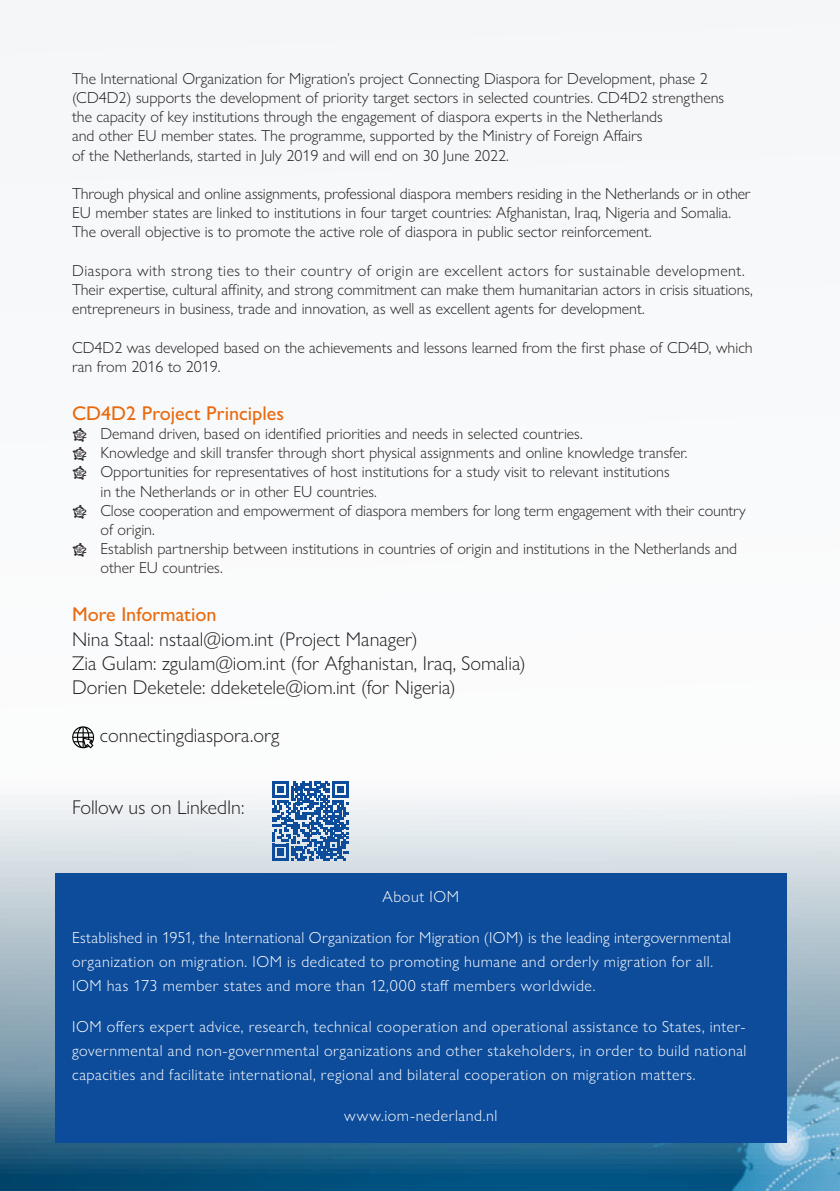
<style>
.page{position:relative;width:840px;height:1191px;background:#fff}
.page>*{position:absolute;margin:0;border:0;box-sizing:border-box;transform-origin:0 0}
.body_text{font:300 20px "Gill Sans Nova";color:#231f20}
.Kop_achter{font:500 20px "Gill Sans Nova";color:#e86a0f}
.body_text-2{font:300 16px/19.2px "Gill Sans Nova";color:#231f20}
.info_IOM{font:300 16px/24px "Gill Sans Nova";letter-spacing:.035em;color:#fff}
.s1{font-family:"Yvonnie";font-weight:400}
</style>
<div class="page">
<img style="left:0;top:0;width:839px;height:1191px">
<div style="left:55px;top:873px;width:731px;height:50px;background:#0d4c9b"></div>
<div style="left:55px;top:914px;width:731px;height:98px;background:#0d4c9b"></div>
<div style="left:55px;top:1003px;width:731px;height:98px;background:#0d4c9b"></div>
<div style="left:55px;top:1092px;width:731px;height:50px;background:#0d4c9b"></div>
<svg style="left:272px;top:781px;width:76px;height:80px;background:#5984b8"></svg>
<svg style="left:72px;top:726px;width:22px;height:22px"></svg>
<p class="body_text-2" style="left:72px;top:68px;width:637px">The International Organization for Migration’s project Connecting Diaspora for Development, phase 2</p>
<p class="body_text-2" style="left:72px;top:88px;width:653px">(CD4D2) supports the development of priority target sectors in selected countries. CD4D2 strengthens the capacity of key institutions through the engagement of diaspora experts in the Netherlands<br>and other EU member states. The programme, supported by the Ministry of Foreign Affairs<br>of the Netherlands, started in July 2019 and will end on 30 June 2022.</p>
<p class="body_text-2" style="left:72px;top:184px;width:679px">Through physical and online assignments, professional diaspora members residing in the Netherlands or in other<br>EU member states are linked to institutions in four target countries: Afghanistan, Iraq, Nigeria and Somalia.<br>The overall objective is to promote the active role of diaspora in public sector reinforcement.</p>
<p class="body_text-2" style="left:72px;top:260px;width:682px">Diaspora with strong ties to their country of origin are excellent actors for sustainable development.<br>Their expertise, cultural affinity, and strong commitment can make them humanitarian actors in crisis situations, entrepreneurs in business, trade and innovation, as well as excellent agents for development.</p>
<p class="body_text-2" style="left:72px;top:337px;width:681px">CD4D2 was developed based on the achievements and lessons learned from the first phase of CD4D, which ran from 2016 to 2019.</p>
<p class="Kop_achter" style="left:72px;top:401px;width:213px">CD4D2 Project Principles</p>
<p class="body_text-2" style="left:72px;top:424px;width:512px"><span class="s1">!</span> Demand driven, based on identified priorities and needs in selected countries.</p>
<p class="body_text-2" style="left:72px;top:443px;width:616px"><span class="s1">!</span> Knowledge and skill transfer through short physical assignments and online knowledge transfer.</p>
<p class="body_text-2" style="left:100px;top:462px;width:570px;text-indent:-28px"><span class="s1">!</span> Opportunities for representatives of host institutions for a study visit to relevant institutions in the Netherlands or in other EU countries.</p>
<p class="body_text-2" style="left:100px;top:500px;width:646px;text-indent:-28px"><span class="s1">!</span> Close cooperation and empowerment of diaspora members for long term engagement with their country of origin.</p>
<p class="body_text-2" style="left:100px;top:539px;width:638px;text-indent:-28px"><span class="s1">!</span> Establish partnership between institutions in countries of origin and institutions in the Netherlands and other EU countries.</p>
<p class="Kop_achter" style="left:72px;top:602px;width:146px">More Information</p>
<p class="body_text" style="left:72px;top:626px;width:347px">Nina Staal: nstaal@iom.int (Project Manager)</p>
<p class="body_text" style="left:72px;top:650px;width:455px">Zia Gulam: zgulam@iom.int (for Afghanistan, Iraq, Somalia)</p>
<p class="body_text" style="left:72px;top:674px;width:385px">Dorien Deketele: ddeketele@iom.int (for Nigeria)</p>
<p class="body_text" style="left:100px;top:722px;width:181px">connectingdiaspora.org</p>
<p class="body_text" style="left:72px;top:794px;width:174px">Follow us on LinkedIn:</p>
<p class="info_IOM" style="left:382px;top:884px;width:78px">About IOM</p>
<p class="info_IOM" style="left:72px;top:925px;width:660px">Established in 1951, the International Organization for Migration (IOM) is the leading intergovernmental organization on migration. IOM is dedicated to promoting humane and orderly migration for all.<br>IOM has 173 member states and more than 12,000 staff members worldwide.</p>
<p class="info_IOM" style="left:72px;top:1014px;width:675px;text-align:justify">IOM offers expert advice, research, technical cooperation and operational assistance to States, inter&shy;governmental and non-governmental organizations and other stakeholders, in order to build national capacities and facilitate international, regional and bilateral cooperation on migration matters.</p>
<p class="info_IOM" style="left:344px;top:1103px;width:154px">www.iom-nederland.nl</p>
</div>
